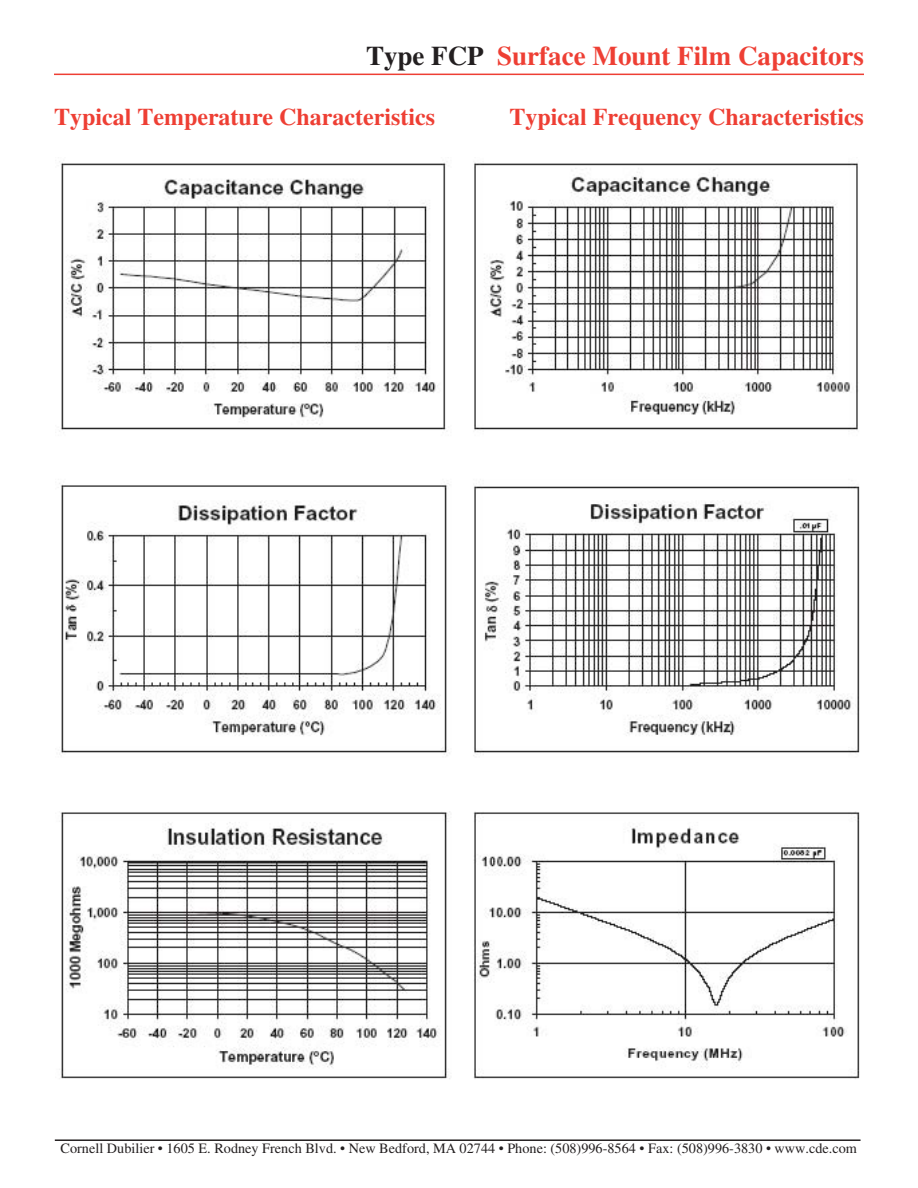
<style>
.page{position:relative;width:918px;height:1188px;background:#fff}
.page>*{position:absolute;margin:0;border:0;box-sizing:border-box;transform-origin:0 0}
.t1{font:700 27px "Times";color:#ee3f34}
.t2{font:700 24px "Times";color:#ee3f34}
.t3{font:14.25px "Times";color:#231f20}
.s1{color:#231f20}
</style>
<div class="page">
<hr style="left:54px;top:74px;width:810px;height:1px;background:#ee3f34">
<img style="left:59px;top:161px;width:801px;height:918px">
<hr style="left:55px;top:1139px;width:806px;height:2px;background:#231f20">
<h1 class="t1" style="left:366px;top:39px;width:499px"><span class="s1">Type FCP</span> Surface Mount Film Capacitors</h1>
<h2 class="t2" style="left:54px;top:103px;width:383px">Typical Temperature Characteristics</h2>
<h2 class="t2" style="left:509px;top:103px;width:356px">Typical Frequency Characteristics</h2>
<p class="t3" style="left:61px;top:1140px;width:798px">Cornell Dubilier • 1605 E. Rodney French Blvd. • New Bedford, MA 02744 • Phone: (508)996-8564 • Fax: (508)996-3830 • www.cde.com</p>
</div>
